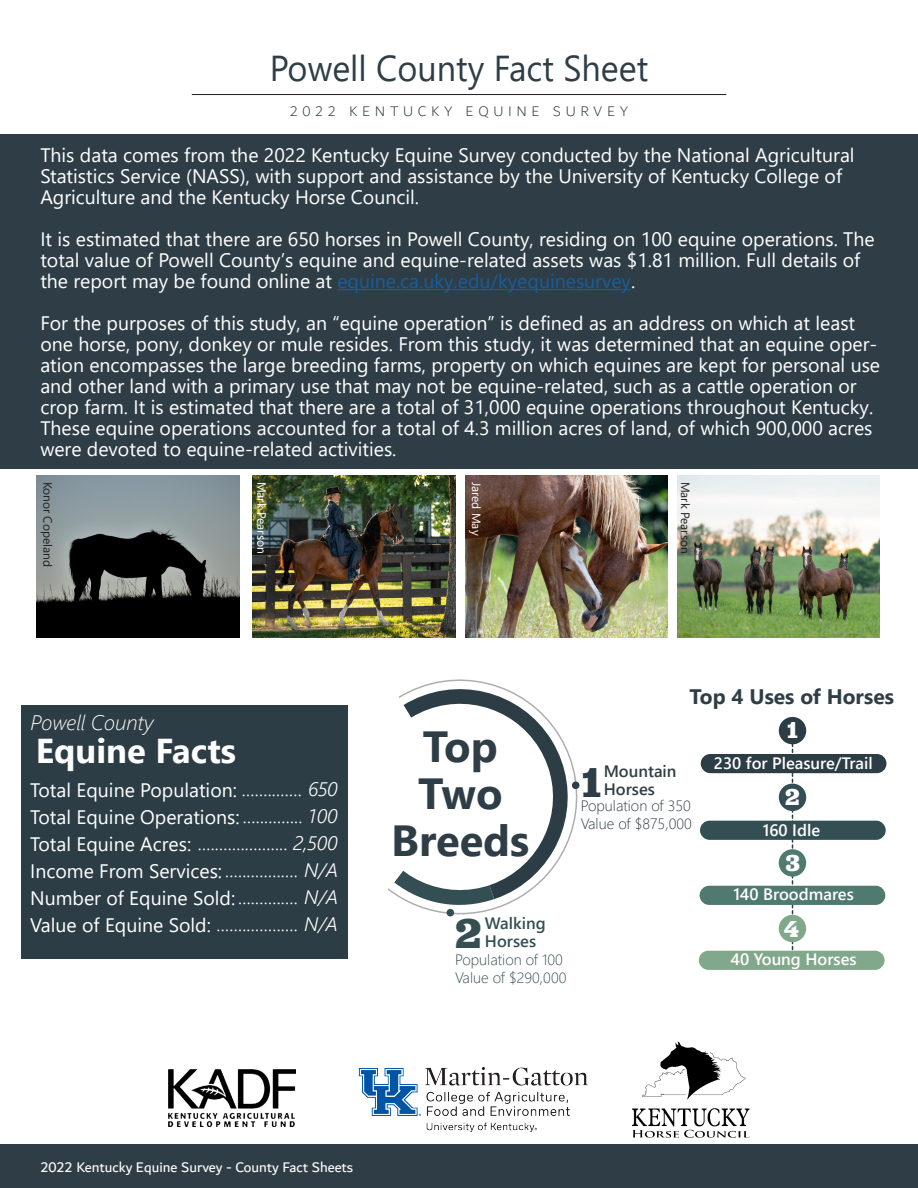
<style>
.page{position:relative;width:918px;height:1188px;background:#fff}
.page>*{position:absolute;margin:0;border:0;box-sizing:border-box;transform-origin:0 0}
.t1{font:700 43.5px/46.8px "Segoe UI";color:#2f3e46;text-align:center}
.t2{font:700 43.5px "Jubilat";color:#2f3e46}
.t3{font:700 43.5px "Jubilat";color:#364f52}
.t4{font:36px "Segoe UI";color:#2f3e46;scale:.95 1}
.t5{font:700 34.5px "Segoe UI";color:#fff}
.t6{font:700 24px "Jubilat";color:#fff}
.t7{font:700 21px "Segoe UI";color:#2f3e46}
.t8{font:italic 300 21px "Segoe UI";color:#fff}
.t9{font:19.5px/21px "Segoe UI";color:#fff}
.t10{font:italic 300 19.5px "Segoe UI";color:#fff}
.t11{font:600 16.5px "Segoe UI";color:#fff}
.t12{font:600 16.5px/18px "Segoe UI";color:#2f3e46}
.t13{font:600 16.5px/18px "Segoe UI";color:#344f53}
.t14{font:15px "Dubai";color:#fff}
.t15{font:300 15px/18px "Segoe UI";color:#2f3e46}
.t16{font:300 15px/18px "Segoe UI";color:#344f53}
.t17{font:300 15px "Dubai";letter-spacing:.31em;color:#2f3e46}
.t18{font:12px "Segoe UI";color:#231f20}
.t19{font:12px "Segoe UI";color:#fff}
.s1{color:#175d9e}
.s2{font-weight:300;font-style:italic}
.s3{font-weight:400;font-style:normal}
</style>
<div class="page">
<div style="left:0;top:1145px;width:918px;height:43px;background:#2f3e46"></div>
<img style="left:169px;top:1069px;width:126px;height:57px">
<img style="left:632px;top:1041px;width:117px;height:97px">
<img style="left:358px;top:1067px;width:230px;height:65px">
<svg style="left:387px;top:679px;width:191px;height:237px"></svg>
<div style="left:572px;top:781px;width:8px;height:8px;background:#2f3e46;border-radius:50%"></div>
<div style="left:446px;top:909px;width:8px;height:8px;background:#344f53;border-radius:50%"></div>
<div style="left:0;top:135px;width:918px;height:334px;background:#2f3e46"></div>
<hr style="left:192px;top:94px;width:534px;height:1px;background:#231f20">
<img style="left:465px;top:476px;width:202px;height:161px">
<img style="left:37px;top:476px;width:203px;height:161px">
<img style="left:252px;top:476px;width:203px;height:161px">
<img style="left:677px;top:476px;width:202px;height:161px">
<div style="left:22px;top:706px;width:326px;height:253px;background:#2c3d45"></div>
<svg style="left:792px;top:744px;width:1px;height:207px"></svg>
<div style="left:701px;top:754px;width:185px;height:19px;background:#2c3d45;border-radius:10px"></div>
<div style="left:700px;top:821px;width:186px;height:19px;background:#344f53;border-radius:10px"></div>
<div style="left:700px;top:886px;width:185px;height:19px;background:#50796f;border-radius:10px"></div>
<div style="left:699px;top:951px;width:186px;height:19px;background:#82a88c;border-radius:10px"></div>
<div style="left:779px;top:717px;width:27px;height:27px;background:#2c3d45;border-radius:50%"></div>
<div style="left:779px;top:784px;width:27px;height:27px;background:#344f53;border-radius:50%"></div>
<div style="left:779px;top:849px;width:27px;height:28px;background:#50796f;border-radius:50%"></div>
<div style="left:779px;top:915px;width:27px;height:27px;background:#82a88c;border-radius:50%"></div>
<hr style="left:337px;top:289px;width:294px;height:1px;background:#175d9e">
<h2 class="t4" style="left:270px;top:34px;width:400px">Powell County Fact Sheet</h2>
<p class="t17" style="left:290px;top:100px;width:340px">2022 KENTUCKY EQUINE SURVEY</p>
<p class="t9" style="left:40px;top:143px;width:816px">This data comes from the 2022 Kentucky Equine Survey conducted by the National Agricultural<br>Statistics Service (NASS), with support and assistance by the University of Kentucky College of<br>Agriculture and the Kentucky Horse Council.</p>
<p class="t9" style="left:40px;top:227px;width:836px">It is estimated that there are 650 horses in Powell County, residing on 100 equine operations. The total value of Powell County’s equine and equine-related assets was $1.81 million. Full details of the report may be found online at <span class="s1">equine.ca.uky.edu/kyequinesurvey</span>.</p>
<p class="t9" style="left:40px;top:311px;width:841px">For the purposes of this study, an “equine operation” is defined as an address on which at least one horse, pony, donkey or mule resides. From this study, it was determined that an equine oper&shy;ation encompasses the large breeding farms, property on which equines are kept for personal use and other land with a primary use that may not be equine-related, such as a cattle operation or crop farm. It is estimated that there are a total of 31,000 equine operations throughout Kentucky.<br>These equine operations accounted for a total of 4.3 million acres of land, of which 900,000 acres were devoted to equine-related activities.</p>
<p class="t18" style="left:59px;top:482px;width:87px;rotate:90deg">Konor Copeland</p>
<p class="t19" style="left:488px;top:482px;width:55px;rotate:90deg">Jared May</p>
<p class="t19" style="left:273px;top:482px;width:74px;rotate:90deg">Mark Pearson</p>
<p class="t18" style="left:697px;top:481px;width:74px;rotate:90deg">Mark Pearson</p>
<p class="t8" style="left:31px;top:703px;width:124px">Powell County</p>
<h3 class="t5" style="left:36px;top:718px;width:202px">Equine Facts</h3>
<p class="t9" style="left:30px;top:775px;width:309px;line-height:27px;text-align:justify">Total Equine Population: <span class="s2">.............. 650<br></span>Total Equine Operations: <span class="s2">.............. 100<br></span>Total Equine Acres: <span class="s2">..................... 2,500<br></span>Income From Services: <span class="s2">................. N/A </span>Number of Equine Sold: <span class="s2">.............. N/A</span></p>
<p class="t10" style="left:30px;top:906px;width:309px"><span class="s3">Value of Equine Sold:</span> ................... N/A</p>
<p class="t7" style="left:690px;top:677px;width:206px">Top 4 Uses of Horses</p>
<h1 class="t1" style="left:391px;top:720px;width:140px">Top<br>Two<br>Breeds</h1>
<p class="t12" style="left:604px;top:761px;width:74px">Mountain<br>Horses</p>
<h1 class="t2" style="left:582px;top:754px;width:21px">1</h1>
<p class="t15" style="left:581px;top:795px;width:113px">Population of 350<br>Value of $875,000</p>
<p class="t6" style="left:787px;top:715px;width:12px">1</p>
<p class="t11" style="left:714px;top:748px;width:160px">230 for Pleasure/Trail</p>
<p class="t6" style="left:785px;top:782px;width:16px">2</p>
<p class="t11" style="left:763px;top:815px;width:59px">160 Idle</p>
<p class="t6" style="left:786px;top:847px;width:16px">3</p>
<p class="t11" style="left:733px;top:878px;width:122px">140 Broodmares</p>
<p class="t13" style="left:485px;top:913px;width:62px">Walking<br>Horses</p>
<h1 class="t3" style="left:455px;top:905px;width:28px">2</h1>
<p class="t6" style="left:784px;top:913px;width:16px">4</p>
<p class="t16" style="left:455px;top:949px;width:113px">Population of 100<br>Value of $290,000</p>
<p class="t11" style="left:731px;top:943px;width:128px">40 Young Horses</p>
<p class="t14" style="left:40px;top:1158px;width:314px">2022 Kentucky Equine Survey - County Fact Sheets</p>
</div>
